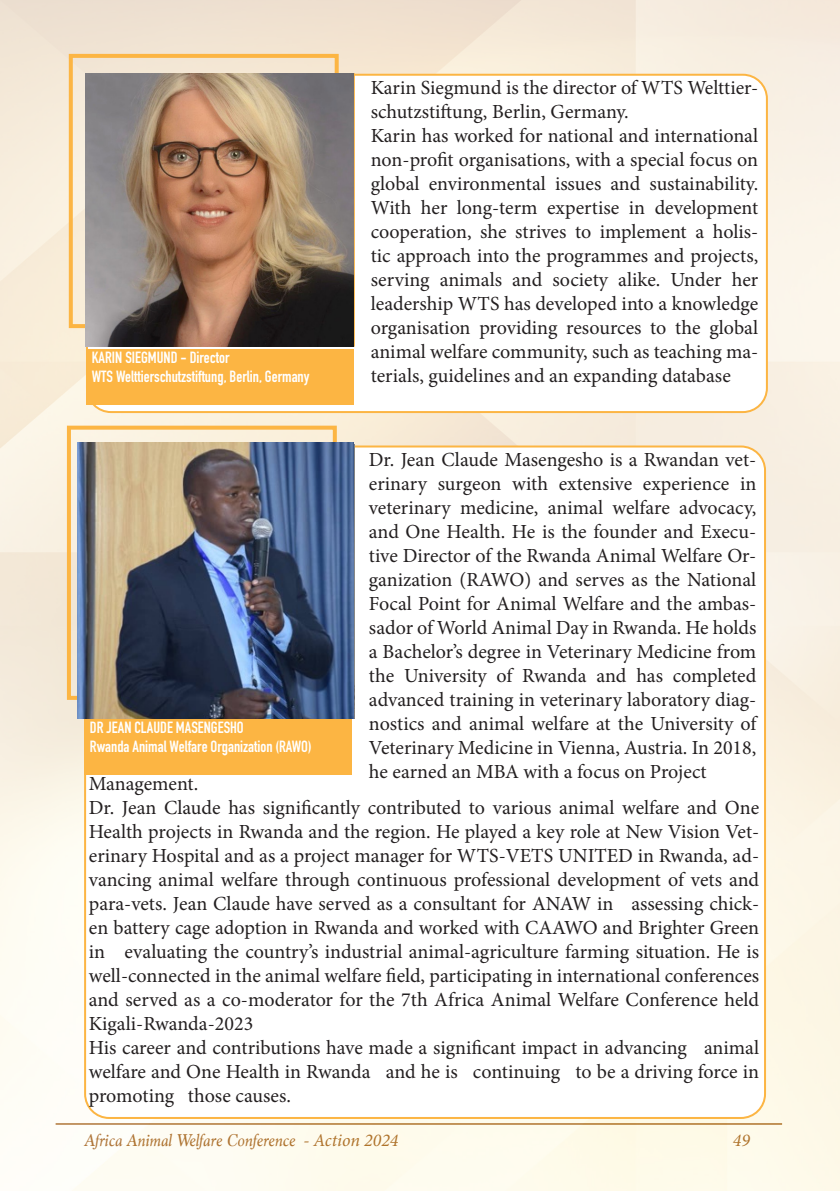
<style>
.page{position:relative;width:840px;height:1191px;background:#fff}
.page>*{position:absolute;margin:0;border:0;box-sizing:border-box;transform-origin:0 0}
.t1{font:20px/24px "Minion Pro";color:#231f20;text-align:justify}
.t2{font:italic 18px "Marion";color:#964b00}
.t3{font:italic 18px "Minion Pro";color:#964b00}
.t4{font:700 16px "DIN Condensed";color:#fff}
.s1{font-family:"Minion Pro"}
</style>
<div class="page">
<img style="left:1px;top:0;width:838px;height:1191px">
<div style="left:87px;top:75px;width:679px;height:337px;background:#fff;border-radius:24px"></div>
<div style="left:69px;top:54px;width:269px;height:274px;border:4px solid #fcb543"></div>
<div style="left:86px;top:349px;width:267px;height:56px;background:#fcb543"></div>
<img style="left:86px;top:74px;width:267px;height:273px">
<div style="left:85px;top:446px;width:679px;height:672px;background:#fff;border-radius:24px"></div>
<div style="left:67px;top:425px;width:269px;height:275px;border:4px solid #fcb543"></div>
<div style="left:84px;top:719px;width:268px;height:56px;background:#fcb543"></div>
<img style="left:77px;top:443px;width:276px;height:275px">
<p class="t4" style="left:92px;top:346px;width:139px">KARIN SIEGMUND - Director</p>
<p class="t4" style="left:92px;top:365px;width:219px">WTS Welttierschutzstiftung, Berlin, Germany</p>
<p class="t1" style="left:370px;top:76px;width:389px">Karin Siegmund is the director of WTS Welttier&shy;schutzstiftung, Berlin, Germany.</p>
<p class="t1" style="left:370px;top:124px;width:389px">Karin has worked for national and international non-profit organisations, with a special focus on global environmental issues and sustainability.<br>With her long-term expertise in development cooperation, she strives to implement a holis&shy;tic approach into the programmes and projects, serving animals and society alike. Under her leadership WTS has developed into a knowledge organisation providing resources to the global animal welfare community, such as teaching ma&shy;terials, guidelines and an expanding database</p>
<p class="t1" style="left:368px;top:448px;width:389px">Dr. Jean Claude Masengesho is a Rwandan vet&shy;erinary surgeon with extensive experience in veterinary medicine, animal welfare advocacy, and One Health. He is the founder and Execu&shy;tive Director of the Rwanda Animal Welfare Or&shy;ganization (RAWO) and serves as the National Focal Point for Animal Welfare and the ambas&shy;sador of World Animal Day in Rwanda. He holds a Bachelor’s degree in Veterinary Medicine from the University of Rwanda and has completed advanced training in veterinary laboratory diag&shy;nostics and animal welfare at the University of Veterinary Medicine in Vienna, Austria. In 2018, he earned an MBA with a focus on Project</p>
<p class="t4" style="left:90px;top:716px;width:155px">DR JEAN CLAUDE MASENGESHO</p>
<p class="t4" style="left:90px;top:735px;width:223px">Rwanda Animal Welfare Organization (RAWO)</p>
<p class="t1" style="left:89px;top:772px;width:111px">Management.</p>
<p class="t1" style="left:89px;top:796px;width:671px">Dr. Jean Claude has significantly contributed to various animal welfare and One Health projects in Rwanda and the region. He played a key role at New Vision Vet&shy;erinary Hospital and as a project manager for WTS-VETS UNITED in Rwanda, ad&shy;vancing animal welfare through continuous professional development of vets and para-vets. Jean Claude have served as a consultant for ANAW in assessing chick&shy;en battery cage adoption in Rwanda and worked with CAAWO and Brighter Green in evaluating the country’s industrial animal-agriculture farming situation. He is well-connected in the animal welfare field, participating in international conferences and served as a co-moderator for the 7th Africa Animal Welfare Conference held Kigali-Rwanda-2023</p>
<p class="t1" style="left:89px;top:1036px;width:671px">His career and contributions have made a significant impact in advancing animal welfare and One Health in Rwanda and he is continuing to be a driving force in promoting those causes.</p>
<p class="t2" style="left:84px;top:1128px;width:316px">Africa Animal Welfare Conference <span class="s1">- Action 2024</span></p>
<p class="t3" style="left:732px;top:1127px;width:19px">49</p>
</div>
